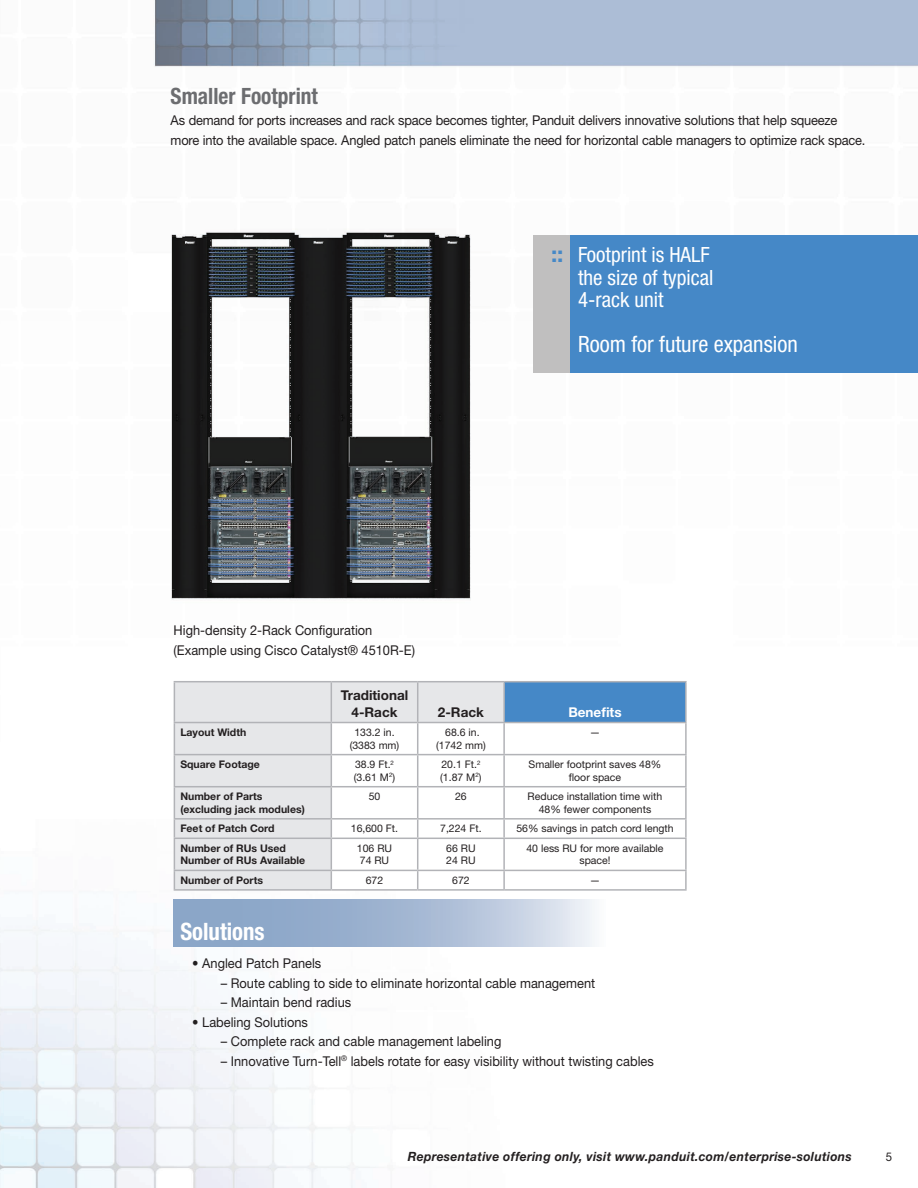
<style>
.page{position:relative;width:918px;height:1188px;background:#fff}
.page>*{position:absolute;margin:0;border:0;box-sizing:border-box;transform-origin:0 0}
.t1{font:700 condensed 24px "Helvetica Neue LT Std";color:#fff;scale:.95 1}
.t2{font:condensed 22.5px "Helvetica Neue LT Std";color:#fff}
.t3{font:700 condensed 22.5px "Helvetica Neue LT Std";color:#6c6d70;scale:.95 1}
.t4{font:condensed 21px/22.5px "Helvetica Neue LT Std";color:#fff}
.t5{font:13.5px/20.2px "Helvetica Neue LT Std";color:#231f20;scale:.95 1}
.t6{font:700 13.5px/16.2px "Helvetica Neue LT Std";color:#231f20;text-align:center}
.t7{font:700 13.5px "Helvetica Neue LT Std";color:#fff}
.t8{font:italic 700 12.75px "Helvetica Neue LT Std";letter-spacing:.025em;color:#231f20;scale:.95 1}
.t9{font:12px "Helvetica Neue LT Std";color:#231f20;scale:.95 1}
.t10{font:10.5px/12.6px "Helvetica Neue LT Std";color:#231f20;text-align:center}
.t11{font:700 10.5px/12.6px "Helvetica Neue LT Std";color:#231f20}
.s1{font-weight:700;font-stretch:normal;font-size:22.5px;color:#4588c7}
</style>
<div class="page">
<img style="left:0;top:0;width:918px;height:1188px">
<svg style="left:174px;top:899px;width:431px;height:48px;background:#aabdd6"></svg>
<div style="left:175px;top:682px;width:328px;height:207px;background:#e6e7e9"></div>
<div style="left:504px;top:682px;width:182px;height:41px;background:#4588c7"></div>
<svg style="left:332px;top:723px;width:353px;height:166px"></svg>
<hr style="left:174px;top:681px;width:157px;height:1px;background:#b2b3b7">
<hr style="left:174px;top:682px;width:1px;height:40px;background:#b2b3b7">
<hr style="left:331px;top:681px;width:87px;height:1px;background:#b2b3b7">
<hr style="left:331px;top:682px;width:1px;height:40px;background:#b2b3b7">
<hr style="left:418px;top:681px;width:86px;height:1px;background:#b2b3b7">
<hr style="left:417px;top:682px;width:1px;height:40px;background:#b2b3b7">
<hr style="left:504px;top:681px;width:183px;height:1px;background:#b2b3b7">
<hr style="left:503px;top:682px;width:2px;height:40px;background:#b2b3b7">
<hr style="left:685px;top:682px;width:2px;height:40px;background:#b2b3b7">
<hr style="left:174px;top:722px;width:157px;height:1px;background:#b2b3b7">
<hr style="left:331px;top:722px;width:87px;height:1px;background:#b2b3b7">
<hr style="left:418px;top:722px;width:86px;height:1px;background:#b2b3b7">
<hr style="left:504px;top:722px;width:183px;height:1px;background:#b2b3b7">
<hr style="left:174px;top:723px;width:1px;height:31px;background:#b2b3b7">
<hr style="left:331px;top:723px;width:1px;height:31px;background:#b2b3b7">
<hr style="left:417px;top:723px;width:1px;height:31px;background:#b2b3b7">
<hr style="left:503px;top:723px;width:2px;height:31px;background:#b2b3b7">
<hr style="left:685px;top:723px;width:2px;height:31px;background:#b2b3b7">
<hr style="left:174px;top:754px;width:157px;height:1px;background:#b2b3b7">
<hr style="left:174px;top:755px;width:1px;height:31px;background:#b2b3b7">
<hr style="left:331px;top:754px;width:87px;height:1px;background:#b2b3b7">
<hr style="left:331px;top:755px;width:1px;height:31px;background:#b2b3b7">
<hr style="left:418px;top:754px;width:86px;height:1px;background:#b2b3b7">
<hr style="left:417px;top:755px;width:1px;height:31px;background:#b2b3b7">
<hr style="left:504px;top:754px;width:183px;height:1px;background:#b2b3b7">
<hr style="left:503px;top:755px;width:2px;height:31px;background:#b2b3b7">
<hr style="left:685px;top:755px;width:2px;height:31px;background:#b2b3b7">
<hr style="left:174px;top:786px;width:157px;height:1px;background:#b2b3b7">
<hr style="left:174px;top:787px;width:1px;height:31px;background:#b2b3b7">
<hr style="left:331px;top:786px;width:87px;height:1px;background:#b2b3b7">
<hr style="left:331px;top:787px;width:1px;height:31px;background:#b2b3b7">
<hr style="left:418px;top:786px;width:86px;height:1px;background:#b2b3b7">
<hr style="left:417px;top:787px;width:1px;height:31px;background:#b2b3b7">
<hr style="left:504px;top:786px;width:183px;height:1px;background:#b2b3b7">
<hr style="left:503px;top:787px;width:2px;height:31px;background:#b2b3b7">
<hr style="left:685px;top:787px;width:2px;height:31px;background:#b2b3b7">
<hr style="left:174px;top:818px;width:157px;height:2px;background:#b2b3b7">
<svg style="left:174px;top:820px;width:1px;height:18px"></svg>
<hr style="left:331px;top:818px;width:87px;height:2px;background:#b2b3b7">
<svg style="left:331px;top:820px;width:1px;height:18px"></svg>
<hr style="left:418px;top:818px;width:86px;height:2px;background:#b2b3b7">
<svg style="left:417px;top:820px;width:1px;height:18px"></svg>
<hr style="left:504px;top:818px;width:183px;height:2px;background:#b2b3b7">
<svg style="left:503px;top:820px;width:2px;height:18px"></svg>
<svg style="left:685px;top:820px;width:2px;height:18px"></svg>
<hr style="left:174px;top:838px;width:157px;height:1px;background:#b2b3b7">
<hr style="left:174px;top:839px;width:1px;height:31px;background:#b2b3b7">
<hr style="left:331px;top:838px;width:87px;height:1px;background:#b2b3b7">
<hr style="left:331px;top:839px;width:1px;height:31px;background:#b2b3b7">
<hr style="left:418px;top:838px;width:86px;height:1px;background:#b2b3b7">
<hr style="left:417px;top:839px;width:1px;height:31px;background:#b2b3b7">
<hr style="left:504px;top:838px;width:183px;height:1px;background:#b2b3b7">
<hr style="left:503px;top:839px;width:2px;height:31px;background:#b2b3b7">
<hr style="left:685px;top:839px;width:2px;height:31px;background:#b2b3b7">
<hr style="left:174px;top:870px;width:157px;height:1px;background:#b2b3b7">
<svg style="left:174px;top:871px;width:1px;height:18px"></svg>
<hr style="left:331px;top:870px;width:87px;height:1px;background:#b2b3b7">
<svg style="left:331px;top:871px;width:1px;height:18px"></svg>
<hr style="left:418px;top:870px;width:86px;height:1px;background:#b2b3b7">
<svg style="left:417px;top:871px;width:1px;height:18px"></svg>
<hr style="left:504px;top:870px;width:183px;height:1px;background:#b2b3b7">
<svg style="left:503px;top:871px;width:2px;height:18px"></svg>
<svg style="left:685px;top:871px;width:2px;height:18px"></svg>
<hr style="left:174px;top:889px;width:157px;height:2px;background:#b2b3b7">
<hr style="left:331px;top:889px;width:87px;height:2px;background:#b2b3b7">
<hr style="left:418px;top:889px;width:86px;height:2px;background:#b2b3b7">
<hr style="left:504px;top:889px;width:183px;height:2px;background:#b2b3b7">
<div style="left:533px;top:235px;width:385px;height:138px;background:#c0bfbf"></div>
<div style="left:570px;top:235px;width:348px;height:138px;background:#4588c7"></div>
<h2 class="t3" style="left:171px;top:83px;width:156px">Smaller Footprint</h2>
<p class="t5" style="left:171px;top:109px;width:733px">As demand for ports increases and rack space becomes tighter, Panduit delivers innovative solutions that help squeeze more into the available space. Angled patch panels eliminate the need for horizontal cable managers to optimize rack space.</p>
<h3 class="t4" style="left:578px;top:244px;width:137px;text-indent:-27px"><span class="s1">::</span> Footprint is HALF the size of typical<br>4-rack unit</h3>
<h2 class="t2" style="left:578px;top:331px;width:221px">Room for future expansion</h2>
<p class="t5" style="left:174px;top:620px;width:256px;line-height:19.5px">High-density 2-Rack Configuration (Example using Cisco Catalyst® 4510R-E)</p>
<p class="t6" style="left:341px;top:687px;width:69px">Traditional<br>4-Rack</p>
<p class="t6" style="left:438px;top:703px;width:47px">2-Rack</p>
<p class="t7" style="left:568px;top:703px;width:55px">Benefits</p>
<p class="t11" style="left:180px;top:726px;width:67px">Layout Width</p>
<p class="t10" style="left:350px;top:726px;width:51px">133.2 in. (3383 mm)</p>
<p class="t10" style="left:436px;top:726px;width:51px">68.6 in. (1742 mm)</p>
<p class="t10" style="left:590px;top:726px;width:12px">—</p>
<p class="t11" style="left:180px;top:758px;width:81px">Square Footage</p>
<p class="t10" style="left:354px;top:758px;width:43px;text-align:left">38.9 Ft.<sup>2 </sup>(3.61 M<sup>2</sup>)</p>
<p class="t10" style="left:440px;top:758px;width:43px;text-align:left">20.1 Ft.<sup>2 </sup>(1.87 M<sup>2</sup>)</p>
<p class="t10" style="left:529px;top:758px;width:134px">Smaller footprint saves 48% floor space</p>
<p class="t11" style="left:180px;top:790px;width:126px">Number of Parts (excluding jack modules)</p>
<p class="t10" style="left:369px;top:790px;width:13px">50</p>
<p class="t10" style="left:455px;top:790px;width:13px">26</p>
<p class="t10" style="left:528px;top:790px;width:136px">Reduce installation time with<br>48% fewer components</p>
<p class="t11" style="left:180px;top:822px;width:96px">Feet of Patch Cord</p>
<p class="t10" style="left:351px;top:822px;width:49px">16,600 Ft.</p>
<p class="t10" style="left:440px;top:822px;width:43px">7,224 Ft.</p>
<p class="t10" style="left:516px;top:822px;width:159px">56% savings in patch cord length</p>
<p class="t11" style="left:180px;top:842px;width:126px">Number of RUs Used<br>Number of RUs Available</p>
<p class="t10" style="left:357px;top:842px;width:37px;text-align:left">106 RU<br>74 RU</p>
<p class="t10" style="left:446px;top:842px;width:31px;text-align:left">66 RU<br>24 RU</p>
<p class="t10" style="left:526px;top:842px;width:139px">40 less RU for more available space!</p>
<p class="t11" style="left:180px;top:874px;width:84px">Number of Ports</p>
<p class="t10" style="left:366px;top:874px;width:19px">672</p>
<p class="t10" style="left:452px;top:874px;width:19px">672</p>
<p class="t10" style="left:590px;top:874px;width:12px">—</p>
<h1 class="t1" style="left:180px;top:917px;width:90px">Solutions</h1>
<p class="t5" style="left:192px;top:953px;width:137px">• Angled Patch Panels</p>
<p class="t5" style="left:221px;top:972px;width:396px">– Route cabling to side to eliminate horizontal cable management</p>
<p class="t5" style="left:221px;top:992px;width:139px">– Maintain bend radius</p>
<p class="t5" style="left:192px;top:1011px;width:123px">• Labeling Solutions</p>
<p class="t5" style="left:221px;top:1031px;width:297px">– Complete rack and cable management labeling</p>
<p class="t5" style="left:221px;top:1050px;width:457px">– Innovative Turn-Tell<sup>®</sup> labels rotate for easy visibility without twisting cables</p>
<p class="t8" style="left:408px;top:1149px;width:469px">Representative offering only, visit www.panduit.com/enterprise-solutions</p>
<p class="t9" style="left:886px;top:1149px;width:8px">5</p>
</div>
